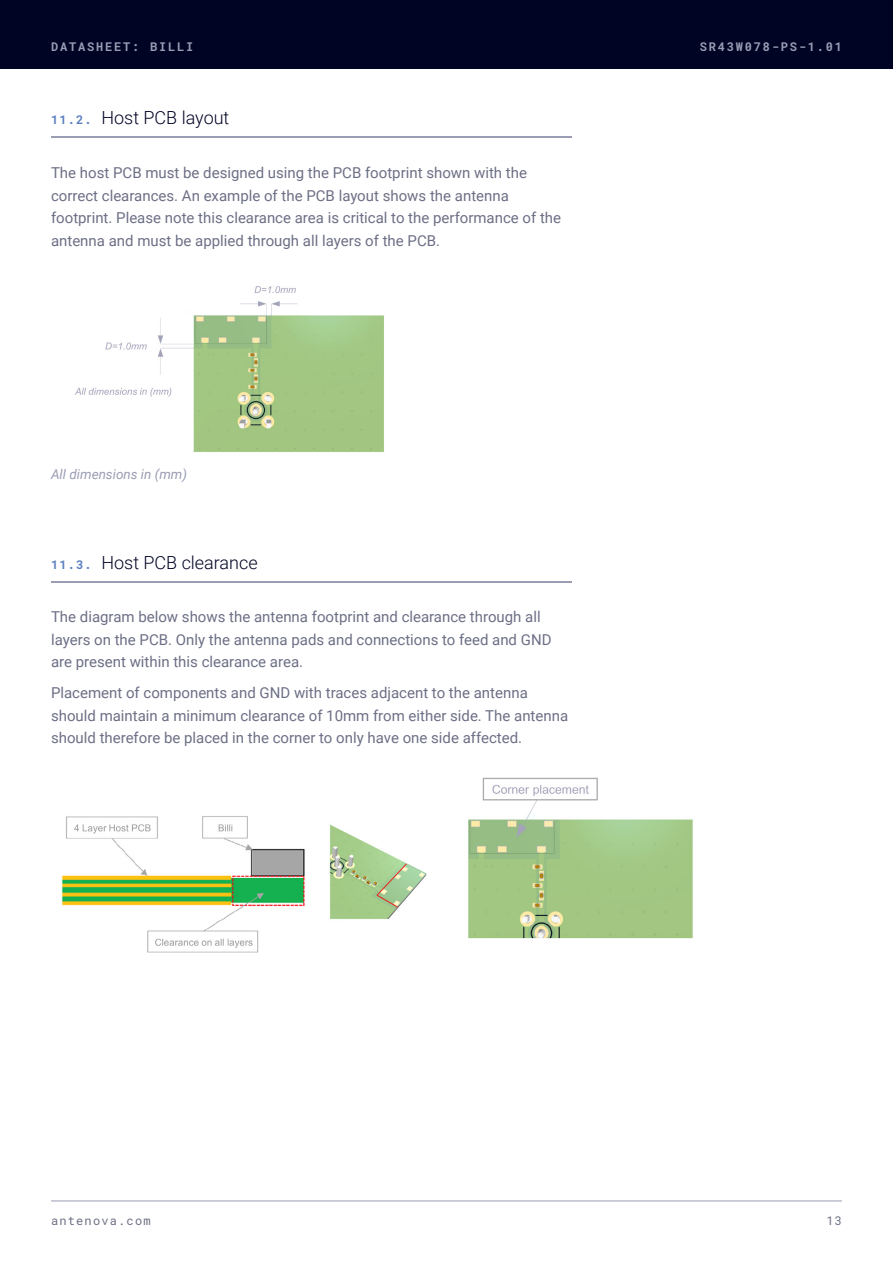
<style>
.page{position:relative;width:893px;height:1263px;background:#fff}
.page>*{position:absolute;margin:0;border:0;box-sizing:border-box;transform-origin:0 0}
.t1{font:300 18px "Roboto";color:#000424}
.body{font:15px/22.5px "Roboto";color:#6c6f85}
.label{font:italic 13.5px "Roboto";color:#9a9db4}
.t2{font:700 12px "Roboto Mono";letter-spacing:.15em;color:#9a9db4}
.t3{font:12px "Roboto Mono";letter-spacing:.1em;color:#6d6f83}
.s1{font-family:"Roboto Mono";font-weight:700;font-size:12px;color:#5c80c1}
</style>
<div class="page">
<div style="left:0;top:0;width:893px;height:68px;background:#000424"></div>
<hr style="left:51px;top:1201px;width:791px;height:1px;background:#9a9db4">
<hr style="left:51px;top:137px;width:520px;height:1px;background:#9a9db4">
<img style="left:75px;top:286px;width:309px;height:166px">
<hr style="left:51px;top:582px;width:520px;height:1px;background:#9a9db4">
<img style="left:62px;top:777px;width:631px;height:176px">
<p class="t2" style="left:51px;top:38px;width:144px">DATASHEET: BILLI</p>
<p class="t2" style="left:700px;top:38px;width:144px">SR43W078-PS-1.01</p>
<p class="t1" style="left:51px;top:105px;width:180px"><span class="s1">11.2.</span> Host PCB layout</p>
<p class="body" style="left:51px;top:161px;width:512px">The host PCB must be designed using the PCB footprint shown with the correct clearances. An example of the PCB layout shows the antenna footprint. Please note this clearance area is critical to the performance of the antenna and must be applied through all layers of the PCB.</p>
<p class="label" style="left:51px;top:464px;width:138px">All dimensions in (mm)</p>
<p class="t1" style="left:51px;top:550px;width:208px"><span class="s1">11.3.</span> Host PCB clearance</p>
<p class="body" style="left:51px;top:605px;width:502px">The diagram below shows the antenna footprint and clearance through all layers on the PCB. Only the antenna pads and connections to feed and GND are present within this clearance area.</p>
<p class="body" style="left:51px;top:681px;width:519px">Placement of components and GND with traces adjacent to the antenna should maintain a minimum clearance of 10mm from either side. The antenna should therefore be placed in the corner to only have one side affected.</p>
<p class="t3" style="left:51px;top:1212px;width:101px">antenova.com</p>
<p class="t3" style="left:826px;top:1212px;width:17px">13</p>
</div>
